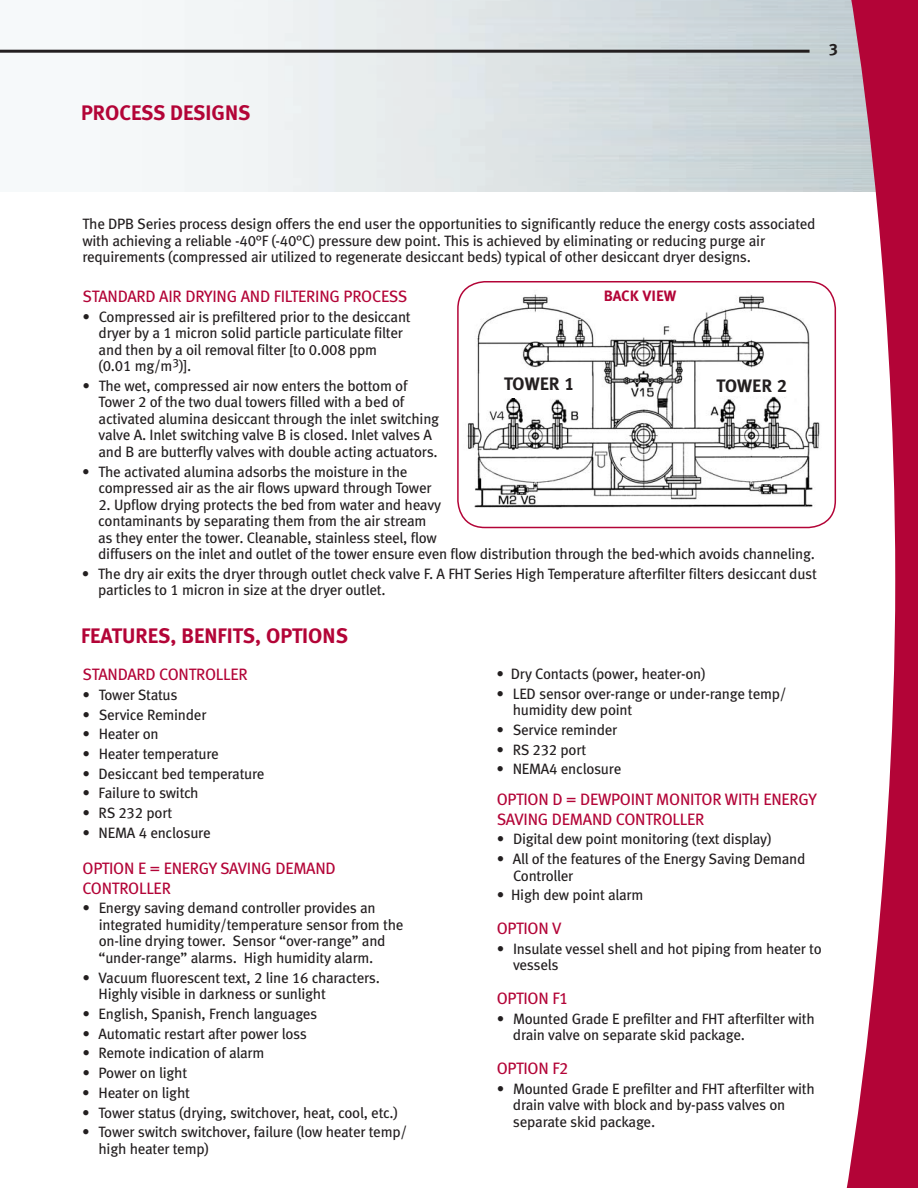
<style>
.page{position:relative;width:918px;height:1188px;background:#fff}
.page>*{position:absolute;margin:0;border:0;box-sizing:border-box;transform-origin:0 0}
.t1{font:21px "Meta Bold LF";color:#b30437}
.t2{font:18px "Meta Bold LF Caps";letter-spacing:-.005em;color:#231f20}
.t3{font:16.5px "Meta Book LF";letter-spacing:-.015em;color:#b30437}
.t4{font:16.5px "Meta Bold LF";color:#231f20}
.t5{font:15px/16.5px "Meta Book LF";letter-spacing:-.015em;color:#231f20}
.t6{font:15px "Meta Bold LF Caps";letter-spacing:-.005em;color:#b30437}
</style>
<div class="page">
<hr style="left:0;top:50px;width:810px;height:3px;background:#231f20">
<svg style="left:844px;top:0;width:74px;height:1188px;fill:#b30437"></svg>
<img style="left:458px;top:282px;width:369px;height:233px">
<div style="left:457px;top:281px;width:379px;height:247px;border:2px solid #b30437;border-radius:27px"></div>
<div style="left:575px;top:288px;width:129px;height:24px;background:#fff"></div>
<div style="left:621px;top:457px;width:16px;height:12px;background:#fff;border-radius:50%"></div>
<div style="left:495px;top:374px;width:89px;height:24px;background:#fff"></div>
<div style="left:708px;top:377px;width:88px;height:19px;background:#fff"></div>
<h1 class="t1" style="left:81px;top:100px;width:171px">PROCESS DESIGNS</h1>
<p class="t4" style="left:829px;top:39px;width:11px">3</p>
<p class="t5" style="left:82px;top:216px;width:735px">The DPB Series process design offers the end user the opportunities to significantly reduce the energy costs associated with achieving a reliable -40°F (-40°C) pressure dew point. This is achieved by eliminating or reducing purge air requirements (compressed air utilized to regenerate desiccant beds) typical of other desiccant dryer designs.</p>
<p class="t3" style="left:82px;top:286px;width:19px">Standard</p>
<p class="t3" style="left:159px;top:286px;width:86px">Air Dryin g and</p>
<p class="t3" style="left:274px;top:286px;width:15px">Filterin</p>
<p class="t3" style="left:330px;top:286px;width:33px">g Process</p>
<p class="t5" style="left:99px;top:308px;width:314px;text-indent:-16px">• Compressed air is prefiltered prior to the desiccant dryer by a 1 micron solid particle particulate filter and then by a oil removal filter [to 0.008 ppm (0.01 mg/m<sup>3</sup>)].</p>
<p class="t5" style="left:98px;top:377px;width:342px;text-indent:-16px">• The wet, compressed air now enters the bottom of Tower 2 of the two dual towers filled with a bed of activated alumina desiccant through the inlet switching valve A. Inlet switching valve B is closed. Inlet valves A and B are butterfly valves with double acting actuators.</p>
<p class="t5" style="left:98px;top:463px;width:335px;text-indent:-16px">• The activated alumina adsorbs the moisture in the compressed air as the air flows upward through Tower</p>
<p class="t5" style="left:98px;top:496px;width:718px">2. Upflow drying protects the bed from water and heavy<br>contaminants by separating them from the air stream<br>as they enter the tower. Cleanable, stainless steel, flow<br>diffusers on the inlet and outlet of the tower ensure even flow distribution through the bed-which avoids channeling.</p>
<p class="t5" style="left:98px;top:565px;width:720px;text-indent:-16px">• The dry air exits the dryer through outlet check valve F. A FHT Series High Temperature afterfilter filters desiccant dust particles to 1 micron in size at the dryer outlet.</p>
<p class="t6" style="left:604px;top:287px;width:74px">BACK VI EW</p>
<p class="t2" style="left:504px;top:373px;width:72px">TOWER 1</p>
<p class="t2" style="left:717px;top:375px;width:72px">TOWER 2</p>
<h1 class="t1" style="left:81px;top:623px;width:268px">FEATURES, BENFITS, OPTIONS</h1>
<p class="t3" style="left:82px;top:665px;width:10px">standardcontroller</p>
<p class="t5" style="left:82px;top:686px;width:97px">• Tower Status</p>
<p class="t5" style="left:82px;top:706px;width:125px">• Service Reminder</p>
<p class="t5" style="left:82px;top:726px;width:78px">• Heater on</p>
<p class="t5" style="left:82px;top:745px;width:138px">• Heater temperature</p>
<p class="t5" style="left:82px;top:765px;width:183px">• Desiccant bed temperature</p>
<p class="t5" style="left:82px;top:785px;width:118px">• Failure to switch</p>
<p class="t5" style="left:82px;top:805px;width:91px">• RS 232 port</p>
<p class="t5" style="left:82px;top:824px;width:130px">• NEMA 4 enclosure</p>
<p class="t3" style="left:82px;top:859px;width:8px">optione</p>
<p class="t3" style="left:150px;top:859px;width:19px">= ener</p>
<p class="t3" style="left:199px;top:859px;width:27px">gy savin</p>
<p class="t3" style="left:261px;top:859px;width:21px">g demand</p>
<p class="t3" style="left:82px;top:878px;width:10px">controller</p>
<p class="t5" style="left:99px;top:900px;width:306px;text-indent:-16px">• Energy saving demand controller provides an integrated humidity/temperature sensor from the on-line drying tower. Sensor “over-range” and “under-range” alarms. High humidity alarm.</p>
<p class="t5" style="left:99px;top:969px;width:283px;text-indent:-16px">• Vacuum fluorescent text, 2 line 16 characters.<br>Highly visible in darkness or sunlight</p>
<p class="t5" style="left:82px;top:1005px;width:237px">• English, Spanish, French languages</p>
<p class="t5" style="left:82px;top:1025px;width:226px">• Automatic restart after power loss</p>
<p class="t5" style="left:82px;top:1045px;width:184px">• Remote indication of alarm</p>
<p class="t5" style="left:82px;top:1064px;width:106px">• Power on light</p>
<p class="t5" style="left:82px;top:1084px;width:109px">• Heater on light</p>
<p class="t5" style="left:82px;top:1104px;width:317px">• Tower status (drying, switchover, heat, cool, etc.)</p>
<p class="t5" style="left:98px;top:1124px;width:310px;text-indent:-16px">• Tower switch switchover, failure (low heater temp/ high heater temp)</p>
<p class="t5" style="left:497px;top:665px;width:211px">• Dry Contacts (power, heater-on)</p>
<p class="t5" style="left:513px;top:685px;width:275px;text-indent:-16px">• LED sensor over-range or under-range temp/ humidity dew point</p>
<p class="t5" style="left:497px;top:721px;width:122px">• Service reminder</p>
<p class="t5" style="left:497px;top:741px;width:91px">• RS 232 port</p>
<p class="t5" style="left:497px;top:761px;width:126px">• NEMA4 enclosure</p>
<p class="t3" style="left:497px;top:789px;width:9px">optiond</p>
<p class="t3" style="left:566px;top:789px;width:20px">= dewpointmonitorwithener</p>
<p class="t3" style="left:799px;top:789px;width:20px">gy</p>
<p class="t3" style="left:497px;top:809px;width:9px">savin</p>
<p class="t3" style="left:538px;top:809px;width:20px">g demandcontroller</p>
<p class="t5" style="left:497px;top:831px;width:276px">• Digital dew point monitoring (text display)</p>
<p class="t5" style="left:513px;top:850px;width:294px;text-indent:-16px">• All of the features of the Energy Saving Demand<br>Controller</p>
<p class="t5" style="left:497px;top:887px;width:148px">• High dew point alarm</p>
<p class="t3" style="left:497px;top:919px;width:9px">option</p>
<p class="t3" style="left:552px;top:919px;width:11px">V</p>
<p class="t5" style="left:513px;top:940px;width:310px;text-indent:-16px">• Insulate vessel shell and hot piping from heater to vessels</p>
<p class="t3" style="left:497px;top:989px;width:9px">optionf</p>
<p class="t3" style="left:559px;top:989px;width:11px">1</p>
<p class="t5" style="left:513px;top:1010px;width:303px;text-indent:-16px">• Mounted G rade E prefilter and FHT afterfilter with drain valve on separate skid package.</p>
<p class="t3" style="left:497px;top:1059px;width:20px">Optionf</p>
<p class="t3" style="left:559px;top:1059px;width:11px">2</p>
<p class="t5" style="left:513px;top:1080px;width:303px;text-indent:-16px">• Mounted G rade E prefilter and FHT afterfilter with drain valve with block and by-pass valves on separate skid package.</p>
</div>
